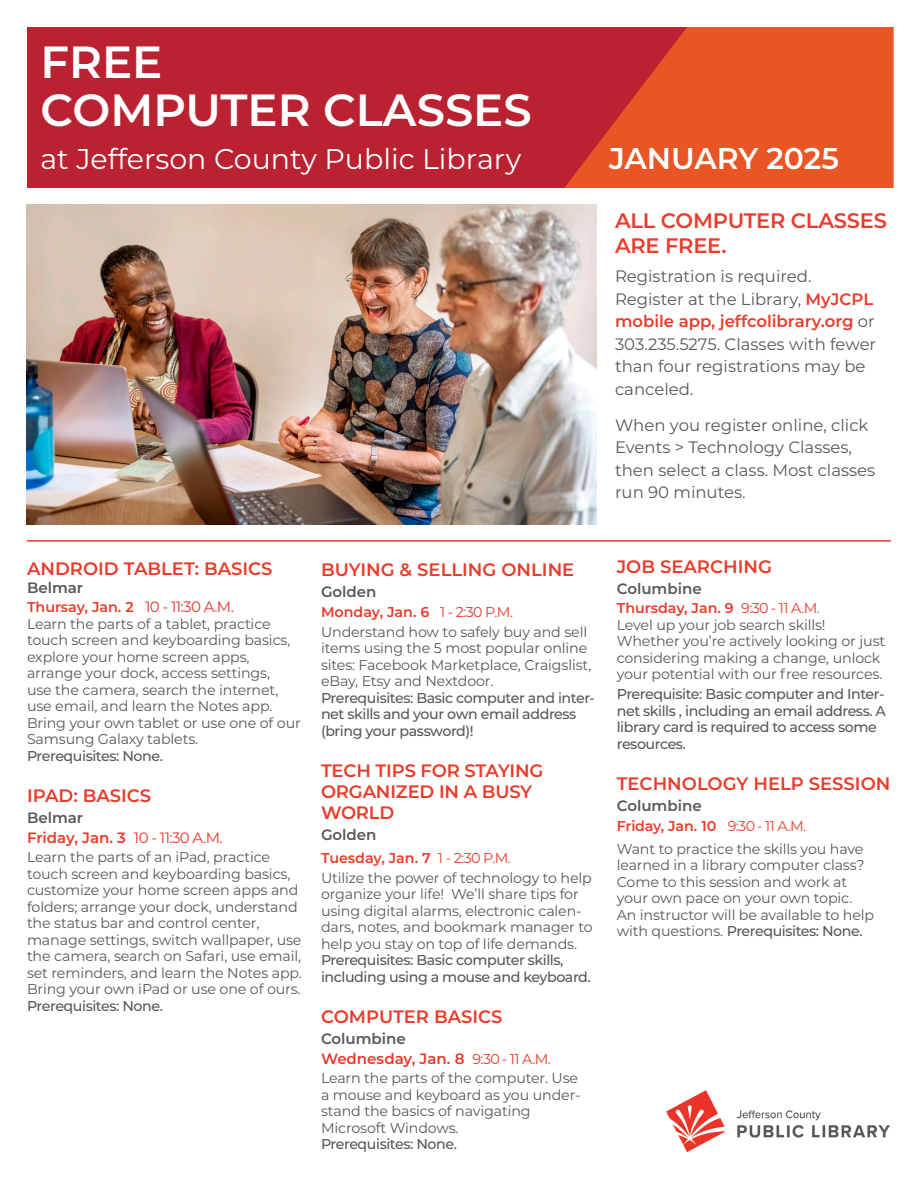
<style>
.page{position:relative;width:918px;height:1188px;background:#fff}
.page>*{position:absolute;margin:0;border:0;box-sizing:border-box;transform-origin:0 0}
.t1{font:600 45px/48px "Montserrat";color:#fff}
.t2{font:600 30px "Montserrat";letter-spacing:-.005em;color:#fff}
.t3{font:28.5px "Montserrat";color:#fff}
.Body{font:600 21px/25.5px "Montserrat";letter-spacing:-.01em;color:#e93c2b}
.Paragraph_Style_1{font:600 18px/21px "Montserrat";color:#e93c2b}
.Body-2{font:16.5px/22.5px "Montserrat";color:#57585a}
.Paragraph_Style_1-2{font:600 15px "Montserrat";color:#57585a}
.Paragraph_Style_1-3{font:600 15px/19.5px "Montserrat";color:#ea3a2b}
.Paragraph_Style_1-4{font:15px/19.5px "Montserrat";color:#ea3428}
.Paragraph_Style_1-5{font:14.25px/16.5px "Montserrat";letter-spacing:-.01em;color:#57585a}
.Body-3{font:14.25px/16.5px "Montserrat";letter-spacing:-.01em;color:#57585a}
.Paragraph_Style_1-6{font:500 14.25px/16.5px "Montserrat";letter-spacing:-.03em;color:#57585a}
.Paragraph_Style_1-7{font:600 14.25px "Montserrat";color:#e93c2b}
.Paragraph_Style_1-8{font:600 14.25px "Montserrat";color:#ea3a2b}
.s1{font-weight:600;color:#e93c2b}
.s2{font-weight:400;font-size:15px;color:#ea3428}
.s3{font-weight:500}
.s4{font-weight:600;color:#57585a}
.s5{font-weight:600;color:#ea3a2b}
.s6{font-weight:400;color:#e93c2b}
.s7{font-weight:400}
.s8{color:#57585a}
.s9{font-weight:400;font-size:14.25px;color:#e93c2b}
</style>
<div class="page">
<div style="left:27px;top:27px;width:864px;height:161px;background:#ba2231"></div>
<svg style="left:564px;top:27px;width:330px;height:161px;fill:#e95525"></svg>
<hr style="left:27px;top:540px;width:864px;height:2px;background:#ea3428">
<img style="left:667px;top:1091px;width:223px;height:60px">
<img style="left:26px;top:204px;width:571px;height:321px">
<p class="t1" style="left:40px;top:36px;width:493px">FREE<br>COMPUTER CLASSES</p>
<p class="t3" style="left:40px;top:139px;width:482px">at Jefferson County Public Library</p>
<p class="t2" style="left:609px;top:137px;width:231px">JANUARY 2025</p>
<p class="Body" style="left:615px;top:207px;width:273px">ALL COMPUTER CLASSES<br>ARE FREE.</p>
<p class="Body-2" style="left:615px;top:265px;width:263px">Registration is required.<br>Register at the Library, <span class="s1">MyJCPL mobile app, jeffcolibrary.org</span> or<br>303.235.5275. Classes with fewer than four registrations may be canceled.</p>
<p class="Body-2" style="left:615px;top:413px;width:262px">When you register online, click<br>Events &gt; Technology Classes, then select a class. Most classes run 90 minutes.</p>
<p class="Paragraph_Style_1" style="left:27px;top:557px;width:247px">ANDROID TABLET: BASICS</p>
<p class="Paragraph_Style_1-2" style="left:27px;top:577px;width:58px">Belmar</p>
<p class="Paragraph_Style_1-7" style="left:27px;top:597px;width:208px">Thursay, Jan. 2 <span class="s2">10 - 11:30 A.M.</span></p>
<p class="Body-3" style="left:27px;top:615px;width:275px">Learn the parts of a tablet, practice touch screen and keyboarding basics, explore your home screen apps, arrange your dock, access settings,<br>use the camera, search the internet, use email, and learn the Notes app.<br>Bring your own tablet or use one of our<br>Samsung Galaxy tablets.<br><span class="s3">Prerequisites: None.</span></p>
<p class="Paragraph_Style_1" style="left:27px;top:784px;width:126px">IPAD: BASICS</p>
<p class="Paragraph_Style_1-4" style="left:27px;top:808px;width:197px"><span class="s4">Belmar<br></span><span class="s1">Friday,</span> <span class="s5">Jan. 3</span> 10 - 11:30 A.M.</p>
<p class="Paragraph_Style_1-5" style="left:27px;top:849px;width:276px">Learn the parts of an iPad, practice touch screen and keyboarding basics, customize your home screen apps and folders; arrange your dock, understand the status bar and control center, manage settings, switch wallpaper, use the camera, search on Safari, use email, set reminders, and learn the Notes app.<br>Bring your own iPad or use one of ours.</p>
<p class="Paragraph_Style_1-6" style="left:27px;top:997px;width:138px">Prerequisites: None.</p>
<p class="Paragraph_Style_1" style="left:321px;top:559px;width:255px">BUYING &amp; SELLING ONLINE</p>
<p class="Paragraph_Style_1-2" style="left:321px;top:581px;width:57px">Golden</p>
<p class="Paragraph_Style_1-8" style="left:321px;top:602px;width:194px">Monday, Jan. 6 <span class="s6">1 - 2:30 P.M.</span></p>
<p class="Paragraph_Style_1-5" style="left:321px;top:623px;width:276px">Understand how to safely buy and sell items using the 5 most popular online sites: Facebook Marketplace, Craigslist, eBay, Etsy and Nextdoor.<br><span class="s3">Prerequisites: Basic computer and inter&shy;net skills and your own email address (bring your password)!</span></p>
<p class="Paragraph_Style_1" style="left:321px;top:759px;width:224px">TECH TIPS FOR STAYING<br>ORGANIZED IN A BUSY<br>WORLD</p>
<p class="Paragraph_Style_1-2" style="left:321px;top:824px;width:57px">Golden</p>
<p class="Paragraph_Style_1-7" style="left:321px;top:848px;width:191px">Tuesday, Jan. 7 <span class="s7">1 - 2:30 P.M.</span></p>
<p class="Paragraph_Style_1-5" style="left:321px;top:869px;width:273px">Utilize the power of technology to help organize your life! We’ll share tips for using digital alarms, electronic calen&shy;dars, notes, and bookmark manager to help you stay on top of life demands.</p>
<p class="Paragraph_Style_1-6" style="left:321px;top:951px;width:271px">Prerequisites: Basic computer skills, including using a mouse and keyboard.</p>
<p class="Paragraph_Style_1" style="left:321px;top:1005px;width:183px">COMPUTER BASICS</p>
<p class="Paragraph_Style_1-3" style="left:321px;top:1028px;width:231px"><span class="s8">Columbine<br></span>Wednesday, Jan. 8 <span class="s9">9:30 - 11 A.M.</span></p>
<p class="Paragraph_Style_1-5" style="left:321px;top:1070px;width:261px">Learn the parts of the computer. Use a mouse and keyboard as you under&shy;stand the basics of navigating<br>Microsoft Windows.<br><span class="s3">Prerequisites: None.</span></p>
<p class="Paragraph_Style_1" style="left:617px;top:555px;width:157px">JOB SEARCHING</p>
<p class="Paragraph_Style_1-2" style="left:617px;top:578px;width:86px">Columbine</p>
<p class="Paragraph_Style_1-7" style="left:617px;top:598px;width:205px">Thursday, Jan. 9 <span class="s7">9:30 - 11 A.M.</span></p>
<p class="Paragraph_Style_1-5" style="left:617px;top:616px;width:270px">Level up your job search skills!<br>Whether you’re actively looking or just considering making a change, unlock your potential with our free resources.</p>
<p class="Paragraph_Style_1-6" style="left:617px;top:685px;width:271px">Prerequisite: Basic computer and Inter&shy;net skills , including an email address. A library card is required to access some resources.</p>
<p class="Paragraph_Style_1" style="left:617px;top:772px;width:275px">TECHNOLOGY HELP SESSION</p>
<p class="Paragraph_Style_1-2" style="left:617px;top:795px;width:86px">Columbine</p>
<p class="Paragraph_Style_1-7" style="left:617px;top:816px;width:191px">Friday, Jan. 10 <span class="s7">9:30 - 11 A.M.</span></p>
<p class="Paragraph_Style_1-5" style="left:617px;top:840px;width:259px">Want to practice the skills you have learned in a library computer class?<br>Come to this session and work at your own pace on your own topic.<br>An instructor will be available to help with questions. <span class="s3">Prerequisites: None.</span></p>
</div>
